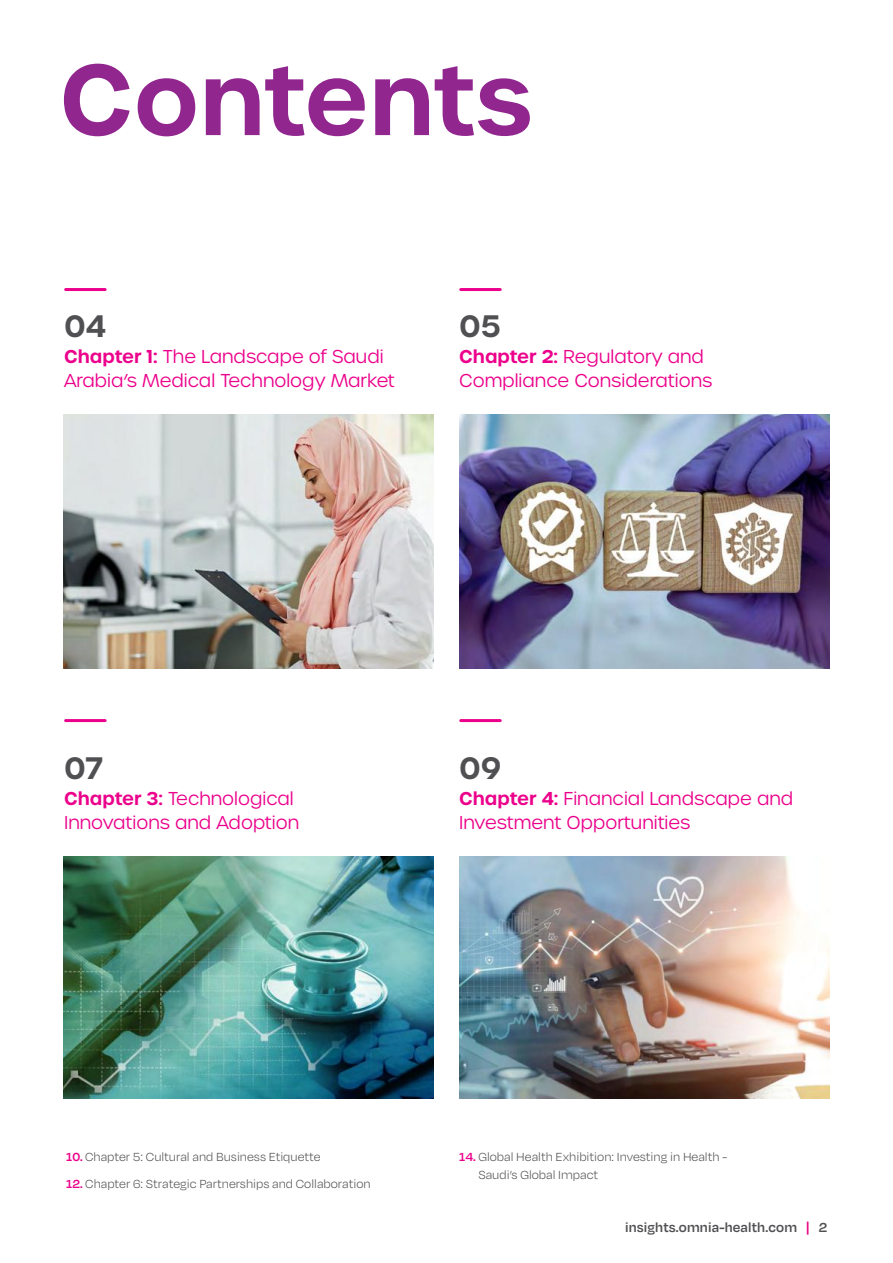
<style>
.page{position:relative;width:893px;height:1263px;background:#fff}
.page>*{position:absolute;margin:0;border:0;box-sizing:border-box;transform-origin:0 0}
.t1{font:600 97.5px "Urbane";color:#91268f}
.t2{font:600 30px "Urbane";color:#504f52}
.t3{font:300 18px/24px "Urbane";color:#ec008b}
.t4{font:600 15px "Degular";letter-spacing:.01em;color:#504f52}
.t5{font:300 13.5px/18px "Degular";color:#504f52}
.s1{font-weight:600}
.s2{font-weight:600;color:#ec008b}
.s3{color:#e6007d}
</style>
<div class="page">
<hr style="left:66px;top:288px;width:39px;height:3px;background:#ec008b">
<hr style="left:461px;top:288px;width:39px;height:3px;background:#ec008b">
<img style="left:64px;top:414px;width:370px;height:254px">
<img style="left:459px;top:414px;width:370px;height:254px">
<hr style="left:66px;top:719px;width:39px;height:3px;background:#ec008b">
<hr style="left:461px;top:719px;width:39px;height:3px;background:#ec008b">
<img style="left:64px;top:856px;width:370px;height:242px">
<img style="left:459px;top:856px;width:370px;height:242px">
<h1 class="t1" style="left:59px;top:34px;width:475px">Contents</h1>
<h2 class="t2" style="left:64px;top:306px;width:44px">04</h2>
<p class="t3" style="left:64px;top:345px;width:332px"><span class="s1">Chapter 1:</span> The Landscape of Saudi<br>Arabia s’ Medical Technology Market</p>
<p class="t3" style="left:459px;top:345px;width:255px"><span class="s1">Chapter 2:</span> Regulatory and<br>Compliance Considerations</p>
<h2 class="t2" style="left:459px;top:306px;width:43px">05</h2>
<h2 class="t2" style="left:64px;top:748px;width:40px">07</h2>
<p class="t3" style="left:64px;top:786px;width:236px"><span class="s1">Chapter 3:</span> Technological<br>Innovations and Adoption</p>
<h2 class="t2" style="left:459px;top:748px;width:44px">09</h2>
<p class="t3" style="left:459px;top:786px;width:335px"><span class="s1">Chapter 4:</span> Financial Landscape and<br>Investment Opportunities</p>
<p class="t5" style="left:66px;top:1147px;width:256px"><span class="s2">10.</span> Chapter 5: Cultural and Business Etiquette</p>
<p class="t5" style="left:66px;top:1174px;width:306px"><span class="s2">12.</span> Chapter 6: Strategic Partnerships and Collaboration</p>
<p class="t5" style="left:478px;top:1147px;width:250px;text-indent:-19px"><span class="s2">14.</span> Global Health Exhibition: Investing in Health -<br>Saudis’ Global Impact</p>
<p class="t4" style="left:625px;top:1218px;width:174px">insights.omnia-health.com</p>
<p class="t4" style="left:806px;top:1218px;width:23px">2<span class="s3">|</span></p>
</div>
